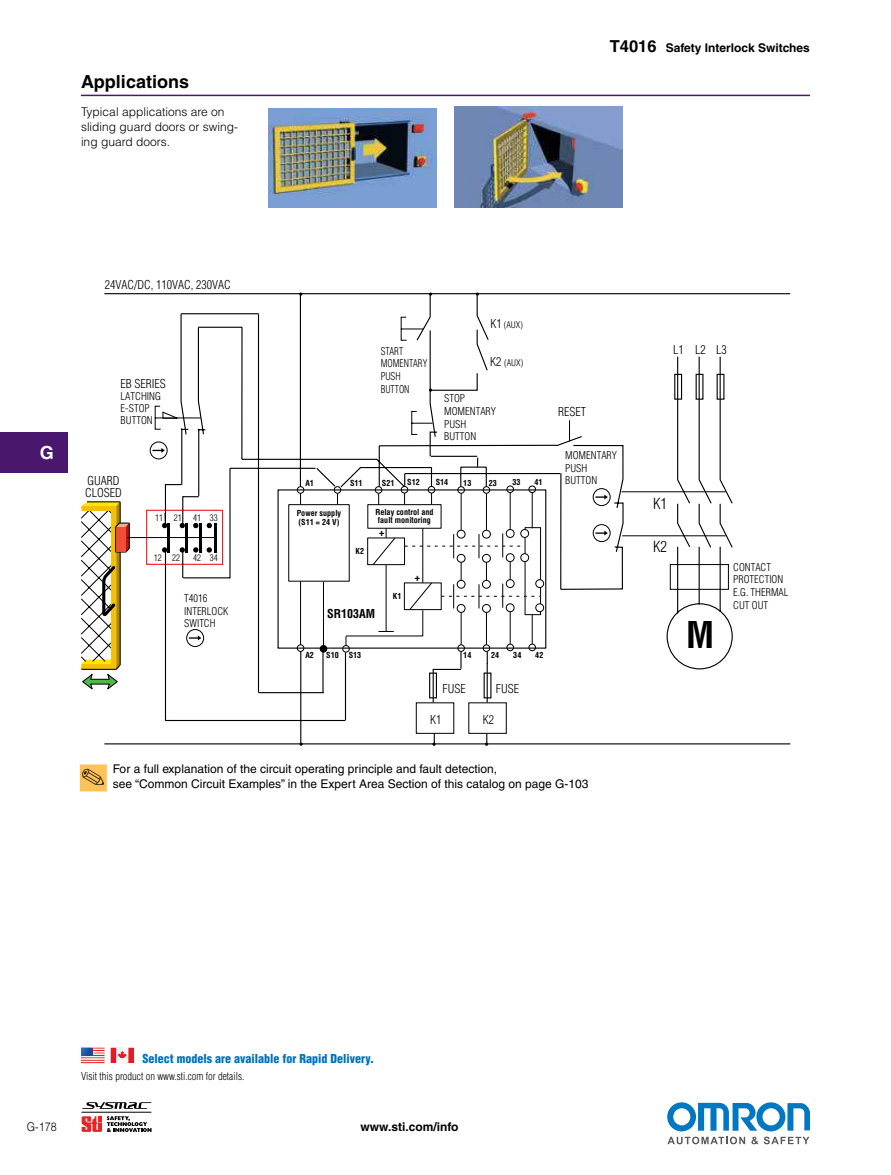
<style>
.page{position:relative;width:891px;height:1175px;background:#fff}
.page>*{position:absolute;margin:0;border:0;box-sizing:border-box;transform-origin:0 0}
.t1{font:700 condensed 36px "Helvetica";color:#000}
.t2{font:700 18px "Helvetica";color:#000}
.t3{font:700 18px "Helvetica";color:#fff}
.t4{font:300 condensed 15px "Helvetica";color:#000}
.t5{font:12px "Helvetica";color:#000}
.t6{font:300 condensed 12px/12px "Helvetica";color:#000}
.t7{font:300 12px/15px "Helvetica";color:#000}
.t8{font:700 12px "Helvetica";color:#000}
.t9{font:900 condensed 12px "Helvetica";color:#0071bb}
.t10{font:700 condensed 12px "Helvetica";color:#000}
.t11{font:300 12px "Helvetica";color:#000;scale:.9 1}
.t12{font:300 condensed 10.5px/12.8px "Helvetica";color:#000}
.t13{font:300 condensed 10.5px/12.8px "Helvetica";color:#000;scale:.9 1}
.t14{font:700 condensed 10.5px "Helvetica";color:#000}
.t15{font:300 condensed 9px "Helvetica";color:#000}
.t16{font:700 condensed 8.1px/8.1px "Helvetica";color:#000;text-align:center}
.s1{font-size:16.5px}
.s2{font-size:12px}
</style>
<div class="page">
<div style="left:0;top:432px;width:68px;height:40px;background:#49176d"></div>
<svg style="left:86px;top:1102px;width:66px;height:6px"></svg>
<hr style="left:82px;top:1111px;width:69px;height:1px;background:#000">
<svg style="left:82px;top:1116px;width:70px;height:15px"></svg>
<svg style="left:667px;top:1102px;width:143px;height:42px"></svg>
<hr style="left:104px;top:293px;width:686px;height:1px;background:#000">
<hr style="left:104px;top:743px;width:686px;height:1px;background:#000">
<div style="left:146px;top:510px;width:77px;height:55px;border:1px solid #ed1c24"></div>
<svg style="left:197px;top:356px;width:537px;height:388px"></svg>
<hr style="left:622px;top:491px;width:104px;height:1px;background:#000">
<hr style="left:622px;top:535px;width:104px;height:1px;background:#000">
<div style="left:674px;top:374px;width:8px;height:26px;border:1px solid #000"></div>
<div style="left:670px;top:564px;width:59px;height:25px;border:1px solid #000"></div>
<svg style="left:695px;top:373px;width:30px;height:27px"></svg>
<div style="left:150px;top:441px;width:18px;height:18px;border:1px solid #000;border-radius:50%"></div>
<svg style="left:152px;top:405px;width:12px;height:160px"></svg>
<svg style="left:164px;top:313px;width:398px;height:408px"></svg>
<svg style="left:297px;top:292px;width:327px;height:361px"></svg>
<div style="left:521px;top:529px;width:8px;height:8px;background:#fff;border-radius:50%"></div>
<div style="left:520px;top:529px;width:9px;height:9px;border:1px solid #000;border-radius:50%"></div>
<div style="left:521px;top:553px;width:8px;height:8px;background:#fff;border-radius:50%"></div>
<div style="left:520px;top:553px;width:9px;height:9px;border:1px solid #000;border-radius:50%"></div>
<div style="left:536px;top:604px;width:8px;height:7px;background:#fff;border-radius:50%"></div>
<div style="left:535px;top:603px;width:9px;height:9px;border:1px solid #000;border-radius:50%"></div>
<div style="left:536px;top:579px;width:8px;height:8px;background:#fff;border-radius:50%"></div>
<div style="left:535px;top:579px;width:9px;height:9px;border:1px solid #000;border-radius:50%"></div>
<div style="left:529px;top:643px;width:7px;height:8px;border:1px solid #000;border-radius:50%"></div>
<hr style="left:128px;top:537px;width:87px;height:1px;background:#000">
<svg style="left:81px;top:501px;width:50px;height:189px"></svg>
<img style="left:454px;top:107px;width:169px;height:100px">
<img style="left:269px;top:108px;width:168px;height:100px">
<hr style="left:81px;top:95px;width:729px;height:1px;background:#49176d">
<div style="left:80px;top:764px;width:27px;height:27px;background:#fdc357;border:2px solid #fdc357"></div>
<img style="left:81px;top:1047px;width:24px;height:16px">
<svg style="left:81px;top:1047px;width:12px;height:9px"></svg>
<img style="left:110px;top:1047px;width:24px;height:16px">
<svg style="left:118px;top:1050px;width:9px;height:10px"></svg>
<svg style="left:82px;top:768px;width:1px;height:16px"></svg>
<h2 class="t2" style="left:81px;top:75px;width:110px">Applications</h2>
<p class="t7" style="left:81px;top:105px;width:159px">Typical applications are on sliding guard doors or swing&shy;ing guard doors.</p>
<p class="t8" style="left:610px;top:43px;width:202px"><span class="s1">T4016</span> Safety Interlock Switches</p>
<h2 class="t3" style="left:40px;top:442px;width:16px">G</h2>
<p class="t6" style="left:105px;top:279px;width:127px">24VAC/DC, 110VAC, 230VAC</p>
<p class="t6" style="left:121px;top:378px;width:47px">EB SERIES</p>
<p class="t12" style="left:121px;top:391px;width:42px;line-height:12px">LATCHING<br>E-STOP<br>BUTTON</p>
<p class="t6" style="left:85px;top:475px;width:38px">GUARD<br>CLOSED</p>
<p class="t15" style="left:210px;top:514px;width:9px">33</p>
<p class="t15" style="left:210px;top:554px;width:9px">34</p>
<p class="t12" style="left:184px;top:592px;width:46px">T4016<br>INTERLOCK<br>SWITCH</p>
<p class="t15" style="left:155px;top:514px;width:28px">11 21</p>
<p class="t15" style="left:193px;top:514px;width:9px">41</p>
<p class="t15" style="left:154px;top:554px;width:28px">12 22</p>
<p class="t15" style="left:193px;top:554px;width:9px">42</p>
<p class="t13" style="left:381px;top:345px;width:53px">START<br>MOMENTARY<br>PUSH<br>BUTTON</p>
<p class="t15" style="left:491px;top:321px;width:34px"><span class="s2">K1</span> (AUX)</p>
<p class="t15" style="left:490px;top:359px;width:35px"><span class="s2">K2</span> (AUX)</p>
<p class="t12" style="left:444px;top:393px;width:53px">STOP<br>MOMENTARY<br>PUSH<br>BUTTON</p>
<p class="t16" style="left:407px;top:479px;width:14px">S12</p>
<p class="t16" style="left:436px;top:479px;width:14px">S14</p>
<p class="t16" style="left:305px;top:479px;width:10px">A1</p>
<p class="t16" style="left:350px;top:479px;width:14px">S11</p>
<p class="t16" style="left:382px;top:479px;width:14px">S21</p>
<p class="t16" style="left:463px;top:479px;width:10px">13</p>
<p class="t16" style="left:489px;top:479px;width:10px">23</p>
<p class="t16" style="left:297px;top:508px;width:46px;line-height:9.3px;text-align:left">Power supply (S11 = 24 V)</p>
<p class="t16" style="left:356px;top:548px;width:10px">K2</p>
<p class="t16" style="left:375px;top:508px;width:60px">Relay control and fault monitoring</p>
<p class="t14" style="left:379px;top:528px;width:7px">+</p>
<p class="t16" style="left:393px;top:592px;width:10px">K1</p>
<p class="t14" style="left:415px;top:573px;width:7px">+</p>
<p class="t16" style="left:305px;top:652px;width:10px">A2</p>
<p class="t10" style="left:327px;top:609px;width:50px">SR103AM</p>
<p class="t16" style="left:326px;top:651px;width:37px">S10 S13</p>
<p class="t16" style="left:463px;top:652px;width:10px">14</p>
<p class="t16" style="left:491px;top:652px;width:10px">24</p>
<p class="t16" style="left:513px;top:479px;width:10px">33</p>
<p class="t16" style="left:513px;top:651px;width:10px">34</p>
<p class="t6" style="left:443px;top:683px;width:25px">FUSE</p>
<p class="t6" style="left:496px;top:683px;width:25px">FUSE</p>
<p class="t6" style="left:430px;top:714px;width:13px">K1</p>
<p class="t6" style="left:483px;top:714px;width:13px">K2</p>
<p class="t16" style="left:535px;top:479px;width:10px">41</p>
<p class="t16" style="left:535px;top:651px;width:10px">42</p>
<p class="t6" style="left:558px;top:406px;width:29px">RESET</p>
<p class="t12" style="left:565px;top:449px;width:53px">MOMENTARY<br>PUSH<br>BUTTON</p>
<p class="t5" style="left:113px;top:764px;width:386px">For a full explanation of the circuit operating principle and fault detection,</p>
<p class="t5" style="left:113px;top:778px;width:477px">see “Common Circuit Examples” in the Expert Area Section of this catalog on page G-103</p>
<p class="t6" style="left:673px;top:345px;width:55px">L1 L2 L3</p>
<h3 class="t4" style="left:653px;top:498px;width:16px">K1</h3>
<h3 class="t4" style="left:653px;top:541px;width:16px">K2</h3>
<h1 class="t1" style="left:686px;top:620px;width:30px">M</h1>
<p class="t12" style="left:733px;top:561px;width:57px">CONTACT<br>PROTECTION<br>E.G. THERMAL<br>CUT OUT</p>
<p class="t9" style="left:142px;top:1054px;width:233px">Select models are available for Rapid Delivery.</p>
<p class="t12" style="left:81px;top:1070px;width:165px">Visit this product on www.sti.com for details.</p>
<p class="t11" style="left:27px;top:1122px;width:35px">G-178</p>
<p class="t8" style="left:361px;top:1120px;width:99px">www.sti.com/info</p>
</div>
